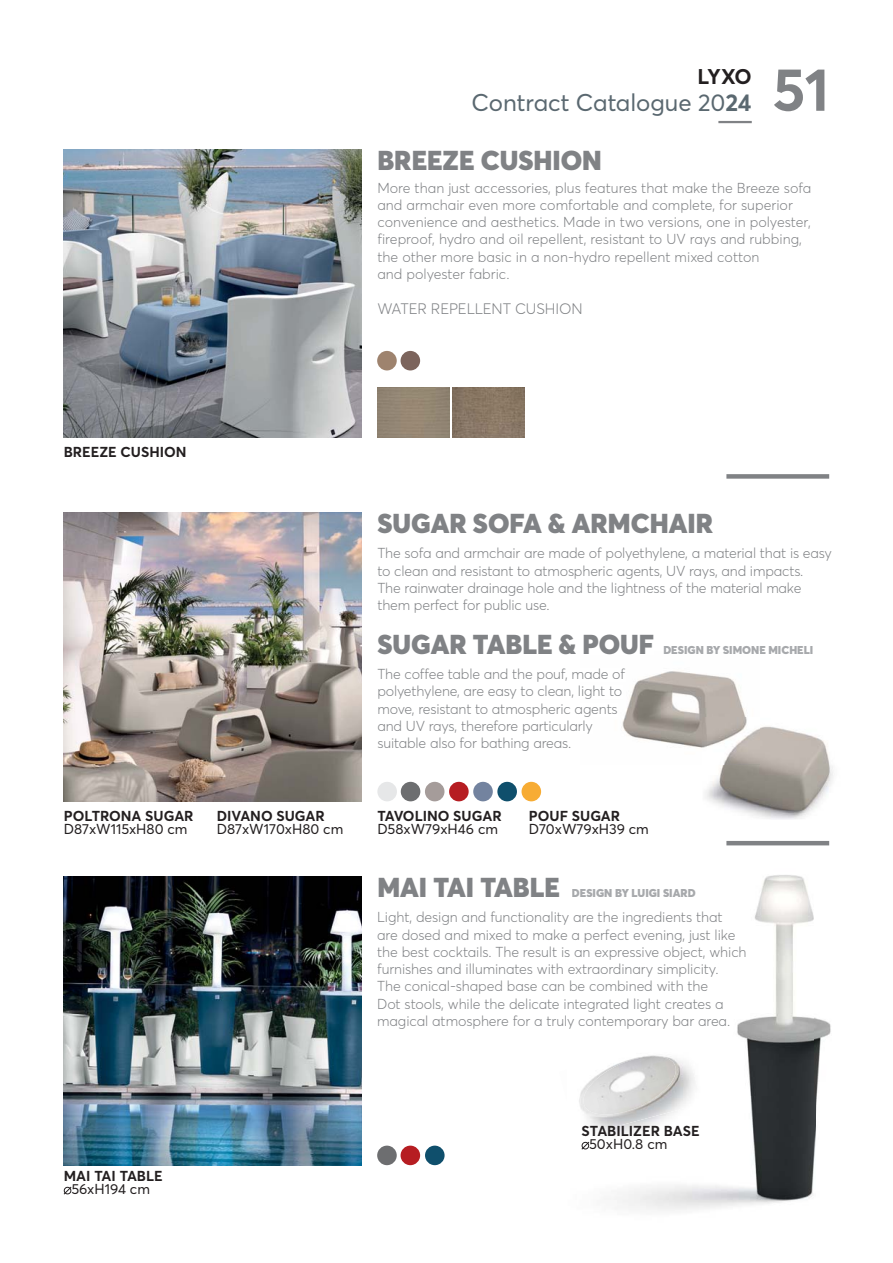
<style>
.page{position:relative;width:893px;height:1263px;background:#fff}
.page>*{position:absolute;margin:0;border:0;box-sizing:border-box;transform-origin:0 0}
.t1{font:700 60px "Averta";color:#808285}
.t2{font:900 27px "Averta";color:#808285}
.t3{font:24px "Averta Demo PE Cutted Demo";color:#5a6870}
.t4{font:700 21px "Averta";color:#231f20}
.t5{font:300 15px "Averta";letter-spacing:-.005em;color:#808285}
.t6{font:300 14.25px/17.2px "Averta";letter-spacing:-.005em;color:#808285}
.t7{font:700 14.25px "Averta";color:#231f20}
.t8{font:14.25px "Averta Demo PE Cutted Demo";color:#231f20}
.t9{font:900 11.25px "Averta";color:#a7a9ac}
.s1{font-family:"Averta";font-weight:700}
</style>
<div class="page">
<hr style="left:718px;top:121px;width:34px;height:2px;background:#808285">
<img style="left:64px;top:150px;width:297px;height:288px">
<div style="left:726px;top:474px;width:103px;height:5px;background:#808285"></div>
<img style="left:64px;top:512px;width:297px;height:289px">
<hr style="left:726px;top:841px;width:103px;height:4px;background:#808285">
<img style="left:64px;top:876px;width:297px;height:289px">
<svg style="left:63px;top:1186px;width:9px;height:9px"></svg>
<img style="left:614px;top:875px;width:217px;height:336px">
<img style="left:614px;top:888px;width:81px;height:9px">
<img style="left:614px;top:912px;width:109px;height:13px">
<img style="left:614px;top:929px;width:121px;height:13px">
<img style="left:614px;top:946px;width:133px;height:14px">
<img style="left:614px;top:963px;width:105px;height:14px">
<img style="left:614px;top:981px;width:94px;height:13px">
<img style="left:614px;top:998px;width:110px;height:13px">
<img style="left:614px;top:1015px;width:116px;height:14px">
<img style="left:614px;top:1137px;width:86px;height:2px">
<img style="left:614px;top:1038px;width:88px;height:99px">
<img style="left:586px;top:1052px;width:114px;height:84px">
<img style="left:579px;top:1056px;width:101px;height:58px">
<img style="left:705px;top:726px;width:128px;height:93px">
<img style="left:621px;top:671px;width:126px;height:77px">
<img style="left:621px;top:671px;width:4px;height:11px">
<img style="left:621px;top:686px;width:1px;height:13px">
<img style="left:702px;top:718px;width:57px;height:46px">
<div style="left:377px;top:351px;width:20px;height:19px;background:#9e836e;border-radius:50%"></div>
<div style="left:401px;top:351px;width:19px;height:19px;background:#7c645c;border-radius:50%"></div>
<div style="left:377px;top:388px;width:72px;height:50px;background:#938673"></div>
<img style="left:452px;top:388px;width:72px;height:50px">
<div style="left:377px;top:782px;width:20px;height:19px;background:#e6e7e8;border-radius:50%"></div>
<div style="left:425px;top:782px;width:19px;height:19px;background:#a59c9a;border-radius:50%"></div>
<div style="left:449px;top:782px;width:20px;height:19px;background:#b61d22;border-radius:50%"></div>
<div style="left:473px;top:782px;width:20px;height:19px;background:#73839f;border-radius:50%"></div>
<div style="left:497px;top:782px;width:20px;height:19px;background:#0f4f6c;border-radius:50%"></div>
<div style="left:522px;top:782px;width:19px;height:19px;background:#f7ac34;border-radius:50%"></div>
<div style="left:401px;top:782px;width:19px;height:19px;background:#6d6e70;border-radius:50%"></div>
<div style="left:425px;top:1145px;width:20px;height:20px;background:#0f4f6c;border-radius:50%"></div>
<div style="left:377px;top:1145px;width:20px;height:20px;background:#6d6e70;border-radius:50%"></div>
<div style="left:401px;top:1145px;width:19px;height:20px;background:#b61d22;border-radius:50%"></div>
<svg style="left:581px;top:1141px;width:9px;height:9px"></svg>
<h3 class="t4" style="left:697px;top:68px;width:56px">LYXO</h3>
<h3 class="t3" style="left:471px;top:91px;width:282px">Contract Catalogue 20<span class="s1">24</span></h3>
<h2 class="t2" style="left:377px;top:150px;width:226px">BREEZE CUSHION</h2>
<h1 class="t1" style="left:772px;top:67px;width:58px">51</h1>
<p class="t6" style="left:377px;top:180px;width:436px">More than just accessories, plus features that make the Breeze sofa and armchair even more comfortable and complete, for superior convenience and aesthetics. Made in two versions, one in polyester, fireproof, hydro and oil repellent, resistant to UV rays and rubbing, the other more basic in a non-hydro repellent mixed cotton<br>and polyester fabric.</p>
<p class="t5" style="left:377px;top:303px;width:207px">WATER REPELLENT CUSHION</p>
<p class="t7" style="left:64px;top:447px;width:124px">BREEZE CUSHION</p>
<p class="t7" style="left:64px;top:810px;width:131px">POLTRONA SUGAR</p>
<p class="t8" style="left:64px;top:823px;width:125px">D87xW115xH80 cm</p>
<p class="t7" style="left:217px;top:810px;width:110px">DIVANO SUGAR</p>
<p class="t8" style="left:217px;top:823px;width:128px">D87xW170xH80 cm</p>
<h2 class="t2" style="left:377px;top:514px;width:337px">SUGAR SOFA &amp; ARMCHAIR</h2>
<p class="t6" style="left:377px;top:546px;width:456px">The sofa and armchair are made of polyethylene, a material that is easy to clean and resistant to atmospheric agents, UV rays, and impacts.<br>The rainwater drainage hole and the lightness of the material make them perfect for public use.</p>
<h2 class="t2" style="left:377px;top:635px;width:278px">SUGAR TABLE &amp; POUF</h2>
<p class="t9" style="left:663px;top:645px;width:151px">DESIGN BY SIMONE MICHELI</p>
<p class="t6" style="left:377px;top:667px;width:249px">The coffee table and the pouf, made of polyethylene, are easy to clean, light to move, resistant to atmospheric agents and UV rays, therefore particularly suitable also for bathing areas.</p>
<p class="t7" style="left:377px;top:810px;width:126px">TAVOLINO SUGAR</p>
<p class="t8" style="left:377px;top:823px;width:122px">D58xW79xH46 cm</p>
<p class="t7" style="left:529px;top:810px;width:93px">POUF SUGAR</p>
<p class="t8" style="left:529px;top:823px;width:121px">D70xW79xH39 cm</p>
<h2 class="t2" style="left:377px;top:878px;width:184px">MAI TAI TABLE</h2>
<p class="t6" style="left:377px;top:910px;width:371px">Light, design and functionality are the ingredients that are dosed and mixed to make a perfect evening, just like the best cocktails. The result is an expressive object, which furnishes and illuminates with extraordinary simplicity.<br>The conical-shaped base can be combined with the<br>Dot stools, while the delicate integrated light creates a magical atmosphere for a truly contemporary bar area.</p>
<p class="t9" style="left:572px;top:888px;width:125px">DESIGN BY LUIGI SIARD</p>
<p class="t7" style="left:64px;top:1170px;width:100px">ΜΑΙ ΤΑΙ ΤΑΒLΕ</p>
<p class="t8" style="left:71px;top:1182px;width:80px">56xH194 cm</p>
<p class="t7" style="left:582px;top:1125px;width:120px">STABILIZER BASE</p>
<p class="t8" style="left:589px;top:1137px;width:80px">50xH0.8 cm</p>
</div>
